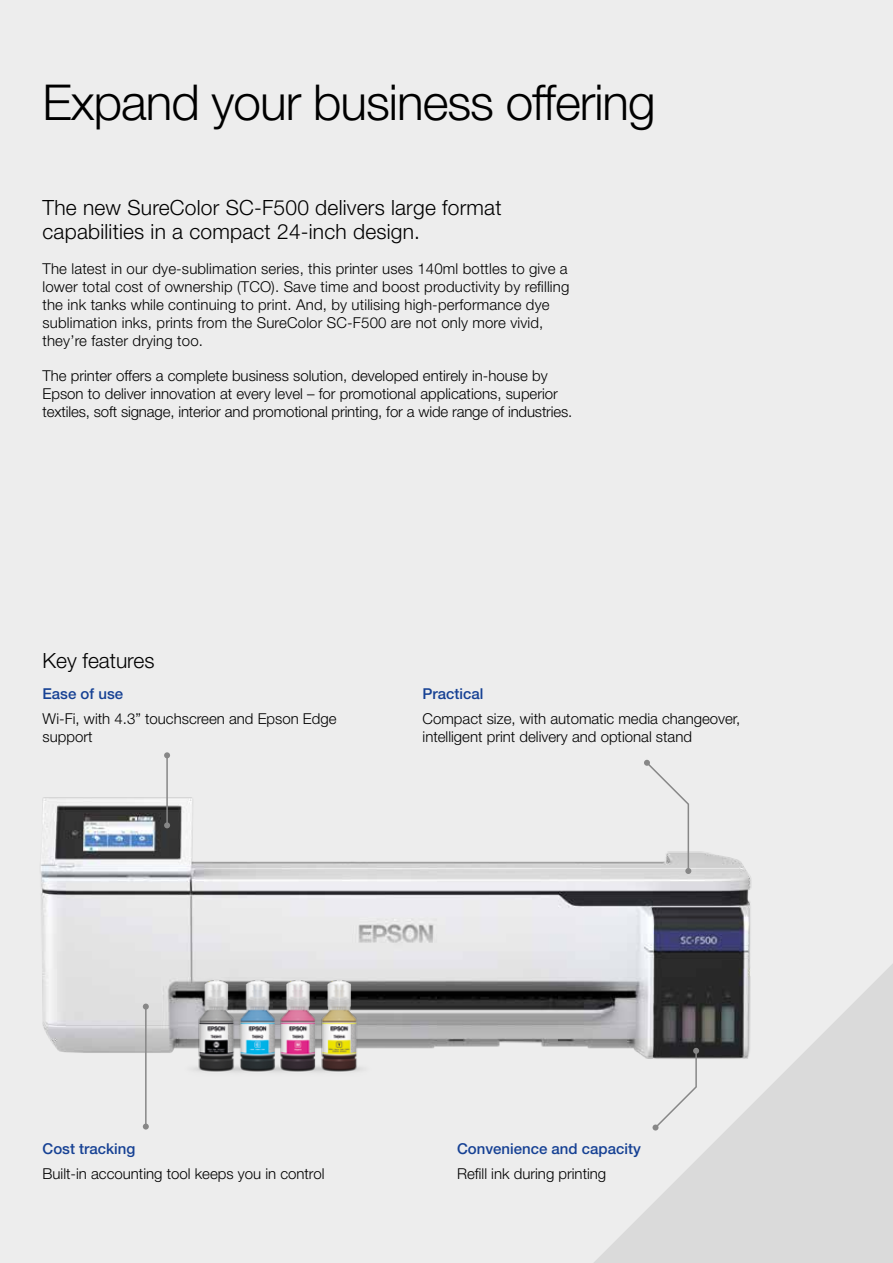
<style>
.page{position:relative;width:893px;height:1263px;background:#ededed}
.page>*{position:absolute;margin:0;border:0;box-sizing:border-box;transform-origin:0 0}
.t1{font:300 49.5px "Helvetica Neue LT Pro";letter-spacing:-.02em;color:#000}
.t2{font:300 21px/24px "Helvetica Neue LT Pro";letter-spacing:.01em;color:#000}
.t3{font:300 15px/18px "Helvetica Neue LT Pro";color:#000}
.t4{font:500 15px "Helvetica Neue LT Pro";color:#164194}
</style>
<div class="page">
<img style="left:14px;top:761px;width:762px;height:331px">
<hr style="left:145px;top:1006px;width:2px;height:120px;background:#878787">
<svg style="left:143px;top:1003px;width:6px;height:6px"></svg>
<svg style="left:143px;top:1123px;width:6px;height:6px"></svg>
<hr style="left:166px;top:755px;width:2px;height:70px;background:#878787">
<svg style="left:164px;top:822px;width:6px;height:6px"></svg>
<svg style="left:164px;top:752px;width:6px;height:6px"></svg>
<svg style="left:644px;top:760px;width:47px;height:114px;background:#e4e4e4"></svg>
<svg style="left:652px;top:1048px;width:47px;height:82px;background:#d1d1d2"></svg>
<img style="left:179px;top:963px;width:197px;height:123px">
<h1 class="t1" style="left:43px;top:73px;width:615px">Expand your business offering</h1>
<h2 class="t2" style="left:43px;top:195px;width:461px">The new SureColor SC-F500 delivers large format capabilities in a compact 24-inch design.</h2>
<p class="t3" style="left:43px;top:259px;width:528px">The latest in our dye-sublimation series, this printer uses 140ml bottles to give a lower total cost of ownership (TCO). Save time and boost productivity by refilling the ink tanks while continuing to print. And, by utilising high-performance dye sublimation inks, prints from the SureColor SC-F500 are not only more vivid, they’re faster drying too.</p>
<p class="t3" style="left:43px;top:366px;width:531px">The printer offers a complete business solution, developed entirely in-house by<br>Epson to deliver innovation at every level – for promotional applications, superior textiles, soft signage, interior and promotional printing, for a wide range of industries.</p>
<h2 class="t2" style="left:43px;top:648px;width:114px">Key features</h2>
<p class="t4" style="left:43px;top:685px;width:82px">Ease of use</p>
<p class="t3" style="left:43px;top:709px;width:296px">Wi-Fi, with 4.3” touchscreen and Epson Edge support</p>
<p class="t4" style="left:423px;top:685px;width:62px">Practical</p>
<p class="t3" style="left:423px;top:709px;width:319px">Compact size, with automatic media changeover, intelligent print delivery and optional stand</p>
<p class="t4" style="left:43px;top:1140px;width:94px">Cost tracking</p>
<p class="t3" style="left:43px;top:1164px;width:284px">Built-in accounting tool keeps you in control</p>
<p class="t4" style="left:457px;top:1140px;width:185px">Convenience and capacity</p>
<p class="t3" style="left:457px;top:1164px;width:151px">Refill ink during printing</p>
</div>
